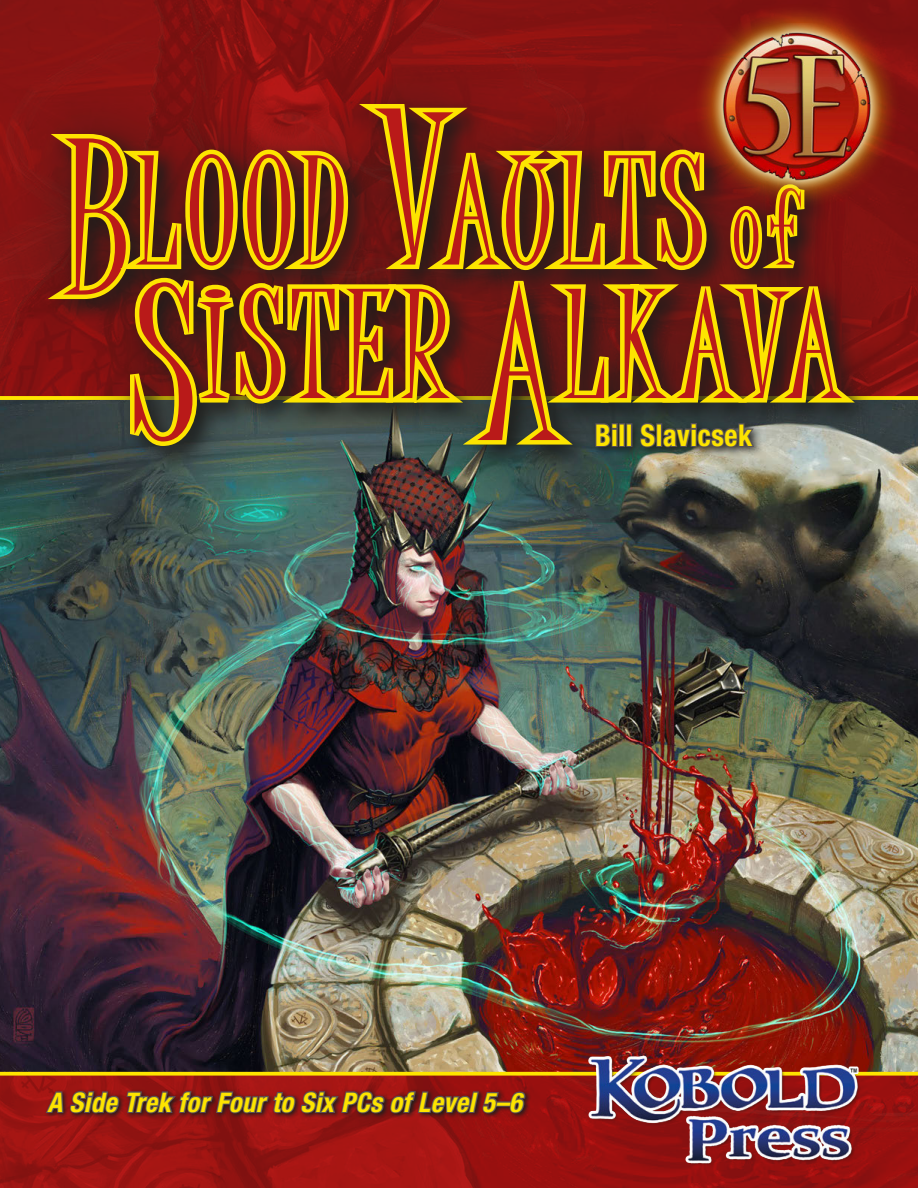
<style>
.page{position:relative;width:918px;height:1188px;background:#fff}
.page>*{position:absolute;margin:0;border:0;box-sizing:border-box;transform-origin:0 0}
.Main_Head_Large{font:147px "Juice ITC";letter-spacing:.04em;color:#b91a19}
.t1{font:700 condensed 30px "Helvetica Neue";letter-spacing:.02em;color:#fde400;scale:.94 1}
.t2{font:italic 700 condensed 27px "Helvetica Neue";letter-spacing:.02em;color:#fde400}
.s1{font-size:210px}
.s2{font-size:102px}
</style>
<div class="page">
<img style="left:0;top:0;width:918px;height:1188px">
<img style="left:0;top:400px;width:918px;height:672px">
<svg style="left:0;top:1072px;width:918px;height:4px;background:#f2ce01"></svg>
<img style="left:576px;top:1040px;width:303px;height:142px">
<div style="left:0;top:42px;width:906px;height:466px;background:#1d1d1b;opacity:.82"></div>
<div style="left:691px;top:1px;width:212px;height:211px;background:#fde400;opacity:.96"></div>
<img style="left:709px;top:23px;width:175px;height:171px">
<div style="left:43px;top:1088px;width:488px;height:31px;background:#1d1d1b;opacity:.98"></div>
<svg style="left:45px;top:1090px;width:481px;height:31px;background:#6e2b2b"></svg>
<svg style="left:32px;top:99px;width:835px;height:374px;background:#8c5f1a"></svg>
<p class="Main_Head_Large" style="left:63px;top:128px;width:738px"><span class="s1">B</span>LOOD<span class="s1">V</span>AULTS <span class="s2">of</span></p>
<p class="Main_Head_Large" style="left:130px;top:261px;width:714px"><span class="s1">S</span>ISTER<span class="s1">A</span>LKAVA</p>
<p class="t1" style="left:595px;top:417px;width:169px">Bill Slavicsek</p>
<p class="t2" style="left:48px;top:1086px;width:476px">A Side Trek for Four to Six PCs of Level 5–6</p>
</div>
